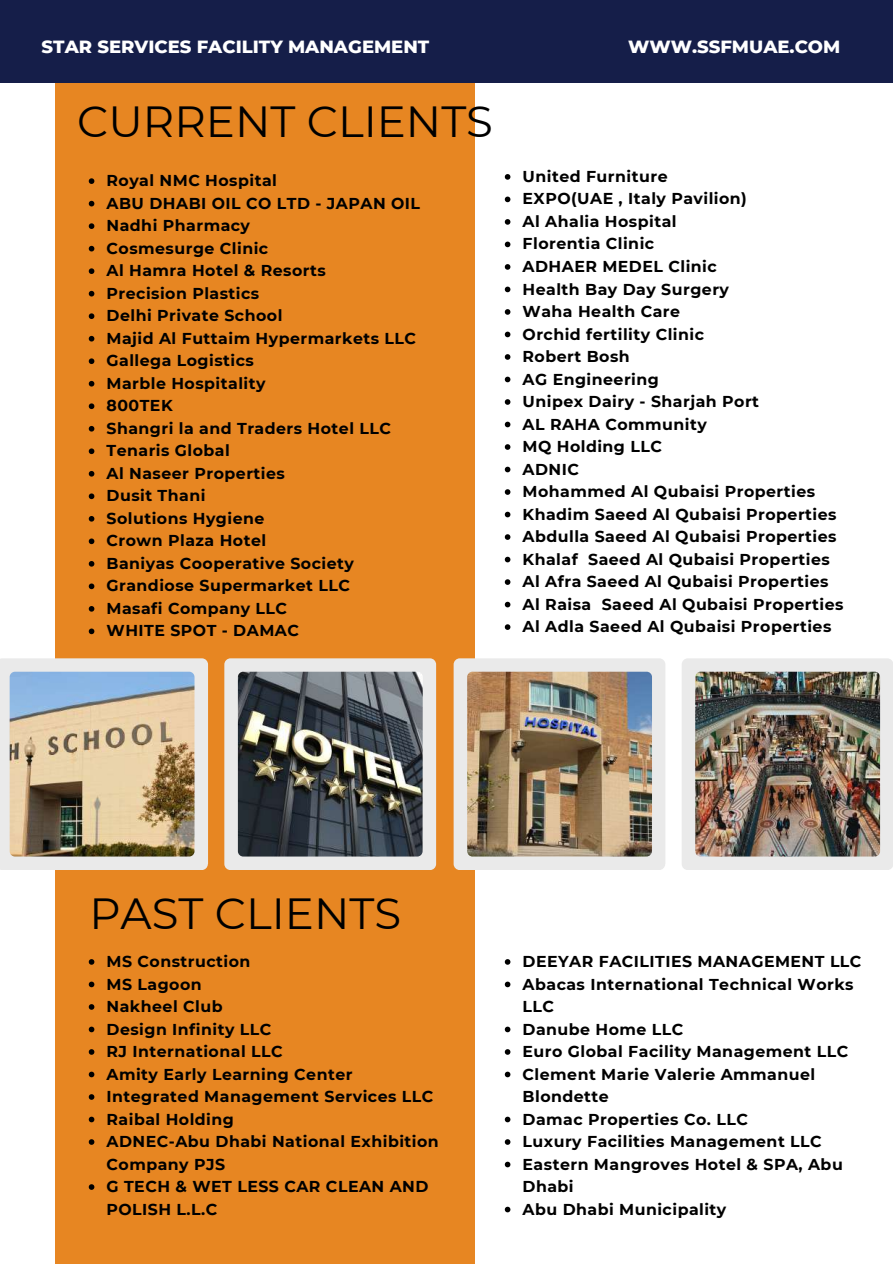
<style>
.page{position:relative;width:893px;height:1264px;background:#fff}
.page>*{position:absolute;margin:0;border:0;box-sizing:border-box;transform-origin:0 0}
.t1{font:43.5px "Montserrat";color:#000}
.t2{font:800 18px "Montserrat";color:#fff}
.t3{font:700 15.75px/22.5px "Montserrat";letter-spacing:.03em;color:#000}
</style>
<div class="page">
<div style="left:55px;top:0;width:420px;height:1263px;background:#e78622"></div>
<svg style="left:0;top:658px;width:892px;height:211px;fill:#eaeaea"></svg>
<img style="left:10px;top:671px;width:184px;height:185px;border-radius:5px">
<img style="left:238px;top:671px;width:184px;height:185px;border-radius:5px">
<img style="left:467px;top:671px;width:185px;height:185px;border-radius:5px">
<img style="left:695px;top:671px;width:185px;height:185px;border-radius:5px">
<svg style="left:89px;top:178px;width:5px;height:6px"></svg>
<svg style="left:89px;top:201px;width:5px;height:5px"></svg>
<svg style="left:89px;top:223px;width:5px;height:6px"></svg>
<svg style="left:89px;top:246px;width:5px;height:5px"></svg>
<svg style="left:89px;top:268px;width:5px;height:6px"></svg>
<svg style="left:89px;top:291px;width:5px;height:5px"></svg>
<svg style="left:89px;top:313px;width:5px;height:6px"></svg>
<svg style="left:89px;top:336px;width:5px;height:5px"></svg>
<svg style="left:89px;top:358px;width:5px;height:6px"></svg>
<svg style="left:89px;top:381px;width:5px;height:5px"></svg>
<svg style="left:89px;top:403px;width:5px;height:6px"></svg>
<svg style="left:89px;top:426px;width:5px;height:5px"></svg>
<svg style="left:89px;top:448px;width:5px;height:6px"></svg>
<svg style="left:89px;top:471px;width:5px;height:5px"></svg>
<svg style="left:89px;top:493px;width:5px;height:6px"></svg>
<svg style="left:89px;top:516px;width:5px;height:5px"></svg>
<svg style="left:89px;top:538px;width:5px;height:6px"></svg>
<svg style="left:89px;top:561px;width:5px;height:5px"></svg>
<svg style="left:89px;top:583px;width:5px;height:6px"></svg>
<svg style="left:89px;top:606px;width:5px;height:5px"></svg>
<svg style="left:89px;top:628px;width:5px;height:6px"></svg>
<svg style="left:89px;top:959px;width:5px;height:5px"></svg>
<svg style="left:89px;top:981px;width:5px;height:6px"></svg>
<svg style="left:89px;top:1004px;width:5px;height:5px"></svg>
<svg style="left:89px;top:1026px;width:5px;height:6px"></svg>
<svg style="left:89px;top:1049px;width:5px;height:5px"></svg>
<svg style="left:89px;top:1071px;width:5px;height:6px"></svg>
<svg style="left:89px;top:1094px;width:5px;height:5px"></svg>
<svg style="left:89px;top:1116px;width:5px;height:6px"></svg>
<svg style="left:89px;top:1139px;width:5px;height:5px"></svg>
<svg style="left:89px;top:1184px;width:5px;height:5px"></svg>
<svg style="left:504px;top:174px;width:6px;height:6px"></svg>
<svg style="left:504px;top:196px;width:6px;height:6px"></svg>
<svg style="left:504px;top:219px;width:6px;height:6px"></svg>
<svg style="left:504px;top:241px;width:6px;height:6px"></svg>
<svg style="left:504px;top:264px;width:6px;height:6px"></svg>
<svg style="left:504px;top:286px;width:6px;height:6px"></svg>
<svg style="left:504px;top:309px;width:6px;height:6px"></svg>
<svg style="left:504px;top:331px;width:6px;height:6px"></svg>
<svg style="left:504px;top:354px;width:6px;height:6px"></svg>
<svg style="left:504px;top:376px;width:6px;height:6px"></svg>
<svg style="left:504px;top:399px;width:6px;height:6px"></svg>
<svg style="left:504px;top:421px;width:6px;height:6px"></svg>
<svg style="left:504px;top:444px;width:6px;height:6px"></svg>
<svg style="left:504px;top:466px;width:6px;height:6px"></svg>
<svg style="left:504px;top:489px;width:6px;height:6px"></svg>
<svg style="left:504px;top:511px;width:6px;height:6px"></svg>
<svg style="left:504px;top:534px;width:6px;height:6px"></svg>
<svg style="left:504px;top:556px;width:6px;height:6px"></svg>
<svg style="left:504px;top:579px;width:6px;height:6px"></svg>
<svg style="left:504px;top:601px;width:6px;height:6px"></svg>
<svg style="left:504px;top:624px;width:6px;height:6px"></svg>
<svg style="left:504px;top:959px;width:6px;height:5px"></svg>
<svg style="left:504px;top:981px;width:6px;height:6px"></svg>
<svg style="left:504px;top:1026px;width:6px;height:6px"></svg>
<svg style="left:504px;top:1049px;width:6px;height:5px"></svg>
<svg style="left:504px;top:1071px;width:6px;height:6px"></svg>
<svg style="left:504px;top:1116px;width:6px;height:6px"></svg>
<svg style="left:504px;top:1139px;width:6px;height:5px"></svg>
<svg style="left:504px;top:1161px;width:6px;height:6px"></svg>
<svg style="left:504px;top:1206px;width:6px;height:6px"></svg>
<div style="left:0;top:0;width:892px;height:82px;background:#151e49"></div>
<p class="t2" style="left:42px;top:35px;width:389px">STAR SERVICES FACILITY MANAGEMENT</p>
<p class="t2" style="left:628px;top:35px;width:214px">WWW.SSFMUAE.COM</p>
<h1 class="t1" style="left:77px;top:95px;width:417px">CURRENT CLIENTS</h1>
<p class="t3" style="left:106px;top:169px;width:315px">Royal NMC Hospital<br>ABU DHABI OIL CO LTD - JAPAN OIL<br>Nadhi Pharmacy<br>Cosmesurge Clinic<br>Al Hamra Hotel &amp; Resorts<br>Precision Plastics<br>Delhi Private School<br>Majid Al Futtaim Hypermarkets LLC<br>Gallega Logistics<br>Marble Hospitality<br>800TEK<br>Shangri la and Traders Hotel LLC<br>Tenaris Global<br>Al Naseer Properties<br>Dusit Thani<br>Solutions Hygiene<br>Crown Plaza Hotel<br>Baniyas Cooperative Society<br>Grandiose Supermarket LLC<br>Masafi Company LLC<br>WHITE SPOT - DAMAC</p>
<p class="t3" style="left:522px;top:165px;width:322px">United Furniture<br>EXPO(UAE , Italy Pavilion)<br>Al Ahalia Hospital<br>Florentia Clinic<br>ADHAER MEDEL Clinic<br>Health Bay Day Surgery<br>Waha Health Care<br>Orchid fertility Clinic<br>Robert Bosh<br>AG Engineering<br>Unipex Dairy - Sharjah Port<br>AL RAHA Community<br>MQ Holding LLC<br>ADNIC<br>Mohammed Al Qubaisi Properties<br>Khadim Saeed Al Qubaisi Properties<br>Abdulla Saeed Al Qubaisi Properties<br>Khalaf Saeed Al Qubaisi Properties<br>Al Afra Saeed Al Qubaisi Properties<br>Al Raisa Saeed Al Qubaisi Properties<br>Al Adla Saeed Al Qubaisi Properties</p>
<h1 class="t1" style="left:89px;top:886px;width:313px">PAST CLIENTS</h1>
<p class="t3" style="left:106px;top:950px;width:334px">MS Construction<br>MS Lagoon<br>Nakheel Club<br>Design Infinity LLC<br>RJ International LLC<br>Amity Early Learning Center<br>Integrated Management Services LLC<br>Raibal Holding<br>ADNEC-Abu Dhabi National Exhibition<br>Company PJS<br>G TECH &amp; WET LESS CAR CLEAN AND<br>POLISH L.L.C</p>
<p class="t3" style="left:522px;top:950px;width:340px">DEEYAR FACILITIES MANAGEMENT LLC<br>Abacas International Technical Works<br>LLC<br>Danube Home LLC<br>Euro Global Facility Management LLC<br>Clement Marie Valerie Ammanuel<br>Blondette<br>Damac Properties Co. LLC<br>Luxury Facilities Management LLC<br>Eastern Mangroves Hotel &amp; SPA, Abu<br>Dhabi<br>Abu Dhabi Municipality</p>
</div>
